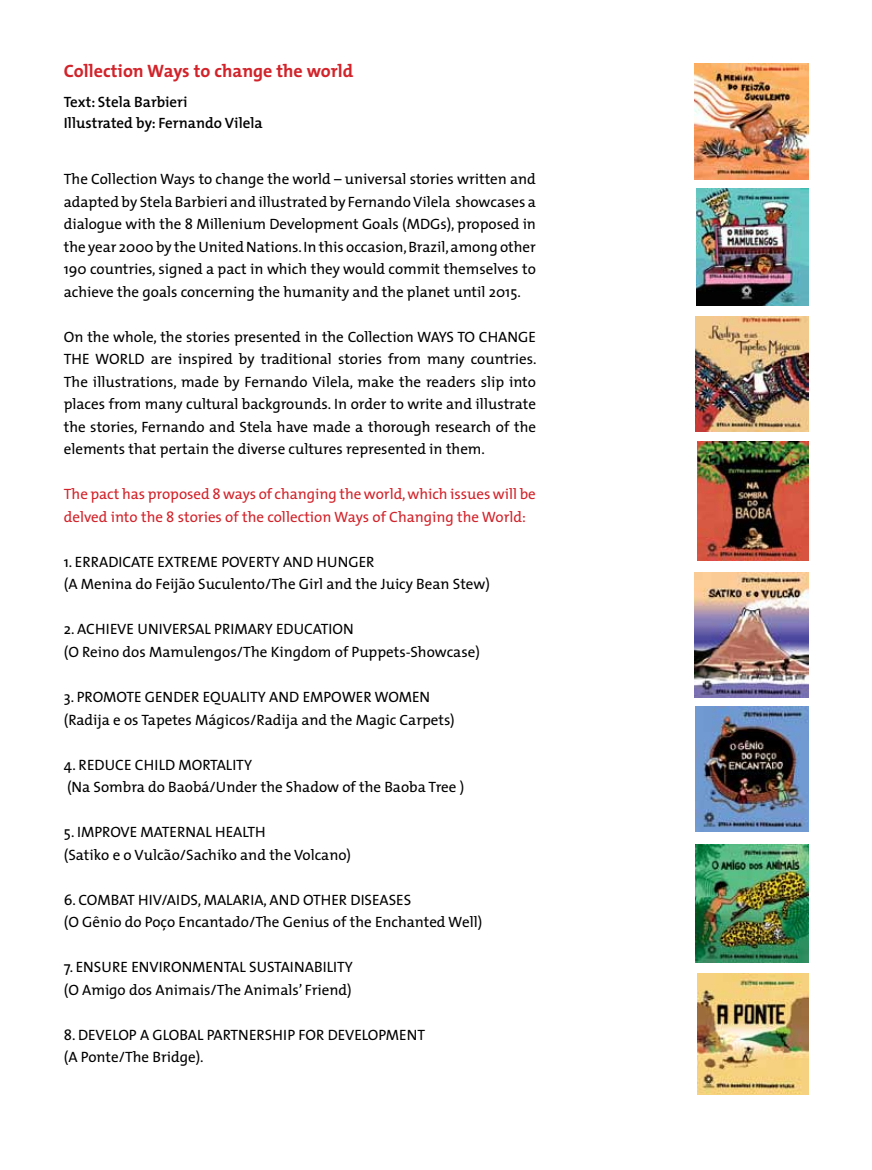
<style>
.page{position:relative;width:872px;height:1170px;background:#fff}
.page>*{position:absolute;margin:0;border:0;box-sizing:border-box;transform-origin:0 0}
.t1{font:700 18px "The Mix";color:#d2232a}
.t2{font:15px/22.5px "The Mix";color:#000}
.t3{font:15px/22.5px "The Mix";color:#d2232a}
.t4{font:600 15px/21px "The Mix";color:#000}
</style>
<div class="page">
<img style="left:694px;top:64px;width:114px;height:115px">
<img style="left:695px;top:316px;width:113px;height:116px">
<img style="left:696px;top:189px;width:112px;height:117px">
<img style="left:694px;top:572px;width:114px;height:125px">
<img style="left:697px;top:441px;width:111px;height:119px">
<img style="left:695px;top:706px;width:113px;height:125px">
<img style="left:695px;top:844px;width:113px;height:118px">
<img style="left:697px;top:973px;width:111px;height:121px">
<p class="t1" style="left:64px;top:56px;width:291px">Collection Ways to change the world</p>
<p class="t4" style="left:64px;top:91px;width:200px">Text: Stela Barbieri<br>Illustrated by: Fernando Vilela</p>
<p class="t2" style="left:64px;top:167px;width:474px;text-align:justify">The Collection Ways to change the world – universal stories written and adapted by Stela Barbieri and illustrated by Fernando Vilela showcases a dialogue with the 8 Millenium Development Goals (MDGs), proposed in the year 2000 by the United Nations. In this occasion, Brazil, among other 190 countries, signed a pact in which they would commit themselves to achieve the goals concerning the humanity and the planet until 2015.</p>
<p class="t2" style="left:64px;top:325px;width:474px;text-align:justify">On the whole, the stories presented in the Collection WAYS TO CHANGE THE WORLD are inspired by traditional stories from many countries.<br>The illustrations, made by Fernando Vilela, make the readers slip into places from many cultural backgrounds. In order to write and illustrate the stories, Fernando and Stela have made a thorough research of the elements that pertain the diverse cultures represented in them.</p>
<p class="t3" style="left:64px;top:482px;width:473px">The pact has proposed 8 ways of changing the world, which issues will be delved into the 8 stories of the collection Ways of Changing the World:</p>
<p class="t2" style="left:64px;top:550px;width:428px">1. ERRADICATE EXTREME POVERTY AND HUNGER<br>(A Menina do Feijão Suculento/The Girl and the Juicy Bean Stew)</p>
<p class="t2" style="left:64px;top:617px;width:417px">2. ACHIEVE UNIVERSAL PRIMARY EDUCATION<br>(O Reino dos Mamulengos/The Kingdom of Puppets-Showcase)</p>
<p class="t2" style="left:64px;top:685px;width:392px">3. PROMOTE GENDER EQUALITY AND EMPOWER WOMEN (Radija e os Tapetes Mágicos/Radija and the Magic Carpets)</p>
<p class="t2" style="left:64px;top:752px;width:402px">4. REDUCE CHILD MORTALITY<br>(Na Sombra do Baobá/Under the Shadow of the Baoba Tree )</p>
<p class="t2" style="left:64px;top:820px;width:289px">5. IMPROVE MATERNAL HEALTH<br>(Satiko e o Vulcão/Sachiko and the Volcano)</p>
<p class="t2" style="left:64px;top:887px;width:420px">6. COMBAT HIV/AIDS, MALARIA, AND OTHER DISEASES<br>(O Gênio do Poço Encantado/The Genius of the Enchanted Well)</p>
<p class="t2" style="left:64px;top:955px;width:291px">7. ENSURE ENVIRONMENTAL SUSTAINABILITY (O Amigo dos Animais/The Animals’ Friend)</p>
<p class="t2" style="left:64px;top:1022px;width:363px">8. DEVELOP A GLOBAL PARTNERSHIP FOR DEVELOPMENT (A Ponte/The Bridge).</p>
</div>
